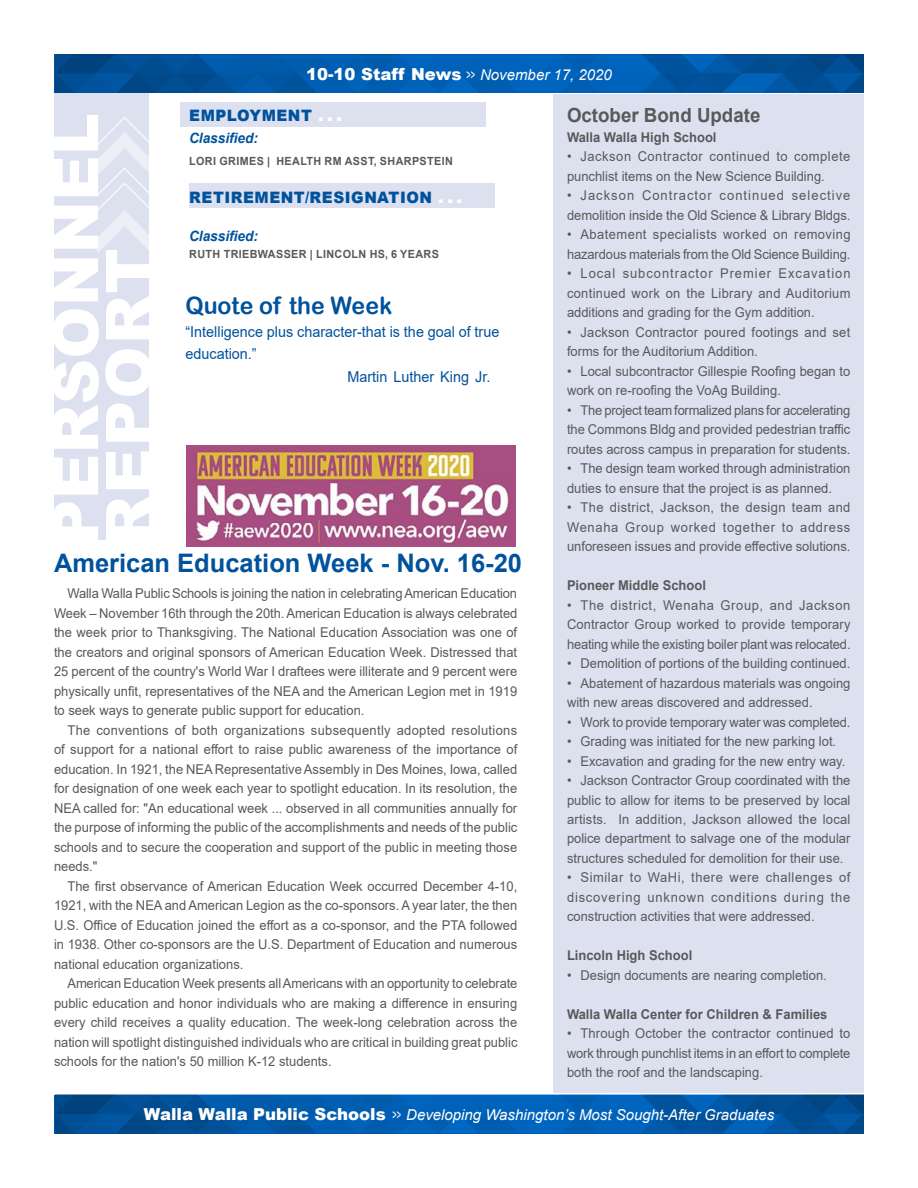
<style>
.page{position:relative;width:918px;height:1188px;background:#fff}
.page>*{position:absolute;margin:0;border:0;box-sizing:border-box;transform-origin:0 0}
.t1{font:900 62.85px/52.9px "Arial";letter-spacing:.005em;color:#fff}
.t2{font:700 25.5px "Arial";color:#00529c}
.t3{font:24px "Arial Rounded MT Bold";color:#00529c;scale:.96 1}
.t4{font:700 19.5px "Arial";color:#58595b;scale:.96 1}
.t5{font:900 15.75px "Arial";letter-spacing:.035em;color:#00529c;scale:.96 1}
.t6{font:italic 15px "Arial";color:#fff}
.t7{font:15px "Arial";color:#00529c;scale:.96 1}
.t8{font:italic 700 14.25px "Arial";color:#00529c;scale:.96 1}
.t9{font:13.5px/19.5px "Arial";color:#58595b;text-align:justify;scale:.96 1}
.t10{font:700 13.5px "Arial";color:#58595b;scale:.96 1}
.t11{font:13.5px/19.5px "Arial";letter-spacing:.04em;color:#58595b;scale:.96 1}
.t12{font:13.5px/19.5px "Arial";letter-spacing:.02em;color:#58595b;scale:.96 1}
.t13{font:700 11.25px "Arial";letter-spacing:.035em;color:#58595b;scale:.96 1}
.s1{font-weight:900;font-style:normal;font-size:16.5px}
.s2{font-style:normal}
.s3{font-size:18px;color:#fff}
</style>
<div class="page">
<div style="left:554px;top:94px;width:310px;height:1000px;background:#dde1ef"></div>
<div style="left:180px;top:103px;width:306px;height:24px;background:#dde1ef"></div>
<div style="left:54px;top:54px;width:94px;height:486px;background:#dde1ef"></div>
<svg style="left:98px;top:117px;width:50px;height:135px"></svg>
<svg style="left:54px;top:54px;width:810px;height:39px;background:#0058a7"></svg>
<svg style="left:54px;top:1095px;width:810px;height:39px;background:#0058a6"></svg>
<div style="left:189px;top:184px;width:306px;height:24px;background:#dde1ef"></div>
<img style="left:187px;top:446px;width:328px;height:100px">
<p class="t6" style="left:306px;top:65px;width:307px"><span class="s1">10-10 Staff News</span> <span class="s2">&gt;&gt;</span> November 17, 2020</p>
<h1 class="t1" style="left:47px;top:545px;width:433px;rotate:-90deg">PERSONNEL<br>REPORT</h1>
<p class="t5" style="left:189px;top:104px;width:161px">EMPLOYMENT <span class="s3">. . .</span></p>
<p class="t8" style="left:189px;top:128px;width:74px">Classified:</p>
<p class="t13" style="left:189px;top:153px;width:276px">LORI GRIMES | HEALTH RM ASST, SHARPSTEIN</p>
<p class="t5" style="left:189px;top:186px;width:286px">RETIREMENT/RESIGNATION <span class="s3">. . .</span></p>
<p class="t8" style="left:189px;top:227px;width:74px">Classified:</p>
<p class="t13" style="left:189px;top:246px;width:262px">RUTH TRIEBWASSER | LINCOLN HS, 6 YEARS</p>
<h3 class="t3" style="left:185px;top:292px;width:217px">Quote of the Week</h3>
<p class="t7" style="left:185px;top:321px;width:329px">“Intelligence plus character-that is the goal of true</p>
<p class="t7" style="left:185px;top:344px;width:76px">education.”</p>
<p class="t7" style="left:347px;top:366px;width:150px">Martin Luther King Jr.</p>
<h2 class="t2" style="left:54px;top:545px;width:470px">American Education Week - Nov. 16-20</h2>
<p class="t9" style="left:54px;top:584px;width:484px;text-indent:14px">Walla Walla Public Schools is joining the nation in celebrating American Education Week – November 16th through the 20th. American Education is always celebrated the week prior to Thanksgiving. The National Education Association was one of the creators and original sponsors of American Education Week. Distressed that 25 percent of the country's World War I draftees were illiterate and 9 percent were physically unfit, representatives of the NEA and the American Legion met in 1919 to seek ways to generate public support for education.</p>
<p class="t9" style="left:54px;top:720px;width:484px;text-indent:14px">The conventions of both organizations subsequently adopted resolutions of support for a national effort to raise public awareness of the importance of education. In 1921, the NEA Representative Assembly in Des Moines, Iowa, called for designation of one week each year to spotlight education. In its resolution, the NEA called for: "An educational week ... observed in all communities annually for the purpose of informing the public of the accomplishments and needs of the public schools and to secure the cooperation and support of the public in meeting those needs."</p>
<p class="t9" style="left:54px;top:876px;width:484px;text-indent:14px">The first observance of American Education Week occurred December 4-10, 1921, with the NEA and American Legion as the co-sponsors. A year later, the then U.S. Office of Education joined the effort as a co-sponsor, and the PTA followed in 1938. Other co-sponsors are the U.S. Department of Education and numerous national education organizations.</p>
<p class="t9" style="left:54px;top:973px;width:484px;text-indent:14px">American Education Week presents all Americans with an opportunity to celebrate public education and honor individuals who are making a difference in ensuring every child receives a quality education. The week-long celebration across the nation will spotlight distinguished individuals who are critical in building great public schools for the nation's 50 million K-12 students.</p>
<h3 class="t4" style="left:567px;top:102px;width:203px">October Bond Update</h3>
<p class="t10" style="left:567px;top:127px;width:157px">Walla Walla High School</p>
<p class="t11" style="left:567px;top:147px;width:297px">• Jackson Contractor continued to complete punchlist items on the New Science Building.</p>
<p class="t9" style="left:567px;top:186px;width:297px">• Jackson Contractor continued selective demolition inside the Old Science &amp; Library Bldgs.</p>
<p class="t9" style="left:567px;top:225px;width:297px">• Abatement specialists worked on removing hazardous materials from the Old Science Building.</p>
<p class="t9" style="left:567px;top:264px;width:297px">• Local subcontractor Premier Excavation continued work on the Library and Auditorium additions and grading for the Gym addition.</p>
<p class="t12" style="left:567px;top:322px;width:297px">• Jackson Contractor poured footings and set forms for the Auditorium Addition.</p>
<p class="t9" style="left:567px;top:361px;width:297px">• Local subcontractor Gillespie Roofing began to work on re-roofing the VoAg Building.</p>
<p class="t9" style="left:567px;top:400px;width:297px">• The project team formalized plans for accelerating the Commons Bldg and provided pedestrian traffic routes across campus in preparation for students.</p>
<p class="t9" style="left:567px;top:459px;width:297px">• The design team worked through administration duties to ensure that the project is as planned.</p>
<p class="t9" style="left:567px;top:498px;width:297px">• The district, Jackson, the design team and Wenaha Group worked together to address unforeseen issues and provide effective solutions.</p>
<p class="t10" style="left:567px;top:576px;width:146px">Pioneer Middle School</p>
<p class="t9" style="left:567px;top:595px;width:297px">• The district, Wenaha Group, and Jackson Contractor Group worked to provide temporary heating while the existing boiler plant was relocated.</p>
<p class="t9" style="left:567px;top:653px;width:297px">• Demolition of portions of the building continued.</p>
<p class="t9" style="left:567px;top:673px;width:297px">• Abatement of hazardous materials was ongoing with new areas discovered and addressed.</p>
<p class="t9" style="left:567px;top:712px;width:297px">• Work to provide temporary water was completed.</p>
<p class="t9" style="left:567px;top:731px;width:282px">• Grading was initiated for the new parking lot.</p>
<p class="t9" style="left:567px;top:751px;width:291px">• Excavation and grading for the new entry way.</p>
<p class="t9" style="left:567px;top:770px;width:297px">• Jackson Contractor Group coordinated with the public to allow for items to be preserved by local artists. In addition, Jackson allowed the local police department to salvage one of the modular structures scheduled for demolition for their use.</p>
<p class="t9" style="left:567px;top:868px;width:297px">• Similar to WaHi, there were challenges of discovering unknown conditions during the construction activities that were addressed.</p>
<p class="t10" style="left:567px;top:946px;width:132px">Lincoln High School</p>
<p class="t9" style="left:567px;top:965px;width:272px">• Design documents are nearing completion.</p>
<p class="t10" style="left:567px;top:1005px;width:273px">Walla Walla Center for Children &amp; Families</p>
<p class="t9" style="left:567px;top:1024px;width:297px">• Through October the contractor continued to work through punchlist items in an effort to complete both the roof and the landscaping.</p>
<p class="t6" style="left:144px;top:1105px;width:632px"><span class="s1">Walla Walla Public Schools</span> <span class="s2">&gt;&gt;</span> Developing Washington’s Most Sought-After Graduates</p>
</div>
